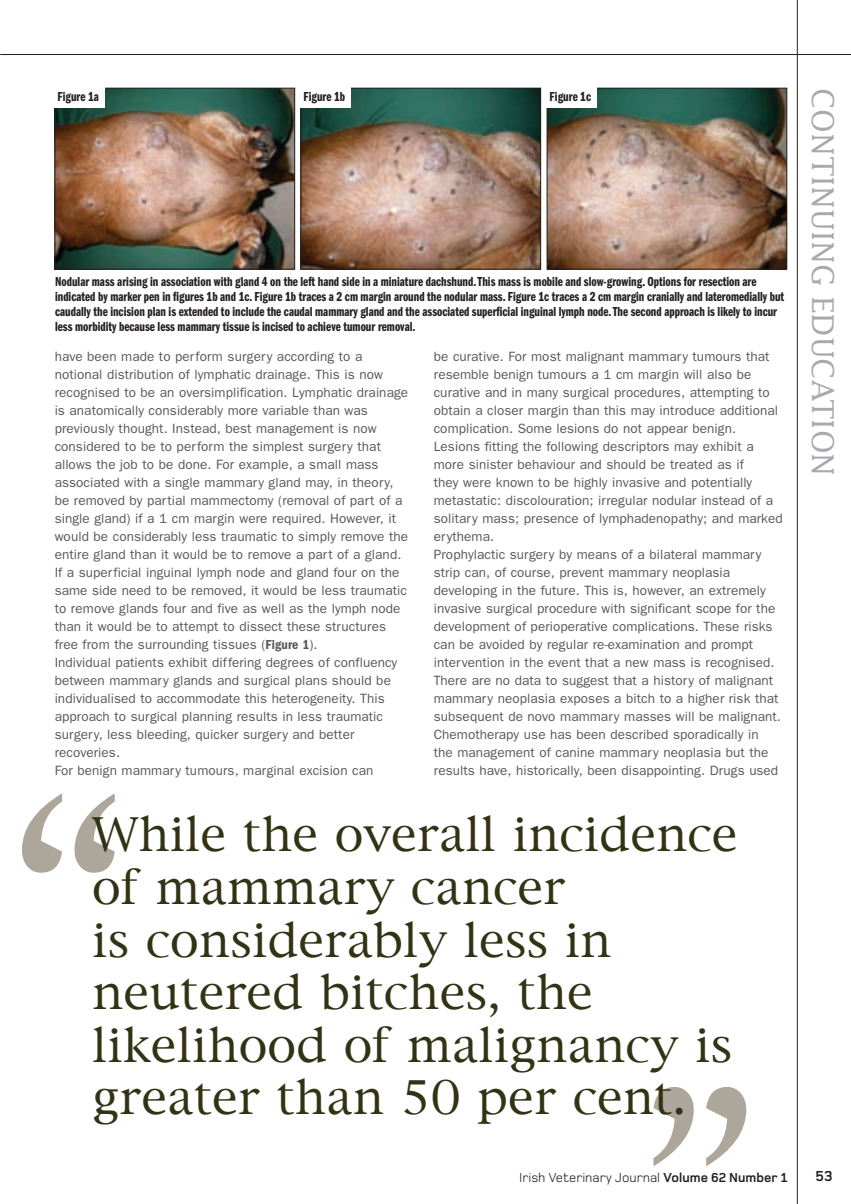
<style>
.page{position:relative;width:851px;height:1204px;background:#fff}
.page>*{position:absolute;margin:0;border:0;box-sizing:border-box;transform-origin:0 0}
.t1{font:255px "New York";color:#aca79a}
.t2{font:45px/52.5px "New York";color:#323214}
.t3{font:30px "Lucida";color:#a8a9ad}
.t4{font:700 15px "Foundry Monoline";color:#231f20}
.t5{font:13.5px/18px "Franklin Gothic";letter-spacing:.005em;color:#57585a}
.t6{font:13.5px/15px "Franklin Gothic Demi Cmpr";color:#231f20}
.t7{font:13.5px "Foundry Monoline";color:#231f20}
.s1{font-weight:600;font-stretch:condensed}
.s2{font-weight:700}
</style>
<div class="page">
<hr style="left:1px;top:54px;width:850px;height:1px;background:#231f20">
<hr style="left:797px;top:0;width:1px;height:1203px;background:#231f20">
<img style="left:57px;top:90px;width:236px;height:177px">
<div style="left:55px;top:88px;width:240px;height:181px;border:1px solid #231f20"></div>
<img style="left:303px;top:90px;width:236px;height:177px">
<div style="left:301px;top:88px;width:240px;height:181px;border:1px solid #231f20"></div>
<img style="left:549px;top:90px;width:236px;height:177px">
<div style="left:547px;top:88px;width:240px;height:181px;border:1px solid #231f20"></div>
<div style="left:53px;top:86px;width:52px;height:22px;background:#fff"></div>
<div style="left:299px;top:86px;width:52px;height:22px;background:#fff"></div>
<div style="left:545px;top:86px;width:52px;height:22px;background:#fff"></div>
<p class="t6" style="left:57px;top:89px;width:43px">Figure 1a</p>
<p class="t6" style="left:303px;top:89px;width:43px">Figure 1b</p>
<p class="t6" style="left:550px;top:89px;width:43px">Figure 1c</p>
<p class="t6" style="left:55px;top:274px;width:731px">Nodular mass arising in association with gland 4 on the left hand side in a miniature dachshund. This mass is mobile and slow-growing. Options for resection are indicated by marker pen in figures 1b and 1c. Figure 1b traces a 2 cm margin around the nodular mass. Figure 1c traces a 2 cm margin cranially and lateromedially but caudally the incision plan is extended to include the caudal mammary gland and the associated superficial inguinal lymph node. The second approach is likely to incur less morbidity because less mammary tissue is incised to achieve tumour removal.</p>
<p class="t5" style="left:55px;top:347px;width:355px">have been made to perform surgery according to a notional distribution of lymphatic drainage. This is now recognised to be an oversimplification. Lymphatic drainage is anatomically considerably more variable than was previously thought. Instead, best management is now considered to be to perform the simplest surgery that allows the job to be done. For example, a small mass associated with a single mammary gland may, in theory, be removed by partial mammectomy (removal of part of a single gland) if a 1 cm margin were required. However, it would be considerably less traumatic to simply remove the entire gland than it would be to remove a part of a gland.<br>If a superficial inguinal lymph node and gland four on the same side need to be removed, it would be less traumatic to remove glands four and five as well as the lymph node than it would be to attempt to dissect these structures free from the surrounding tissues (<span class="s1">Figure 1</span>).<br>Individual patients exhibit differing degrees of confluency between mammary glands and surgical plans should be individualised to accommodate this heterogeneity. This approach to surgical planning results in less traumatic surgery, less bleeding, quicker surgery and better recoveries.<br>For benign mammary tumours, marginal excision can</p>
<p class="t5" style="left:434px;top:347px;width:350px">be curative. For most malignant mammary tumours that resemble benign tumours a 1 cm margin will also be curative and in many surgical procedures, attempting to obtain a closer margin than this may introduce additional complication. Some lesions do not appear benign.<br>Lesions fitting the following descriptors may exhibit a more sinister behaviour and should be treated as if<br>they were known to be highly invasive and potentially metastatic: discolouration; irregular nodular instead of a solitary mass; presence of lymphadenopathy; and marked erythema.<br>Prophylactic surgery by means of a bilateral mammary strip can, of course, prevent mammary neoplasia developing in the future. This is, however, an extremely invasive surgical procedure with significant scope for the development of perioperative complications. These risks can be avoided by regular re-examination and prompt intervention in the event that a new mass is recognised.<br>There are no data to suggest that a history of malignant mammary neoplasia exposes a bitch to a higher risk that subsequent de novo mammary masses will be malignant.<br>Chemotherapy use has been described sporadically in<br>the management of canine mammary neoplasia but the results have, historically, been disappointing. Drugs used</p>
<h1 class="t1" style="left:1px;top:740px;width:137px">“</h1>
<h2 class="t2" style="left:92px;top:812px;width:647px">While the overall incidence of mammary cancer<br>is considerably less in neutered bitches, the likelihood of malignancy is greater than 50 per cent.</h2>
<h1 class="t1" style="left:768px;top:1219px;width:137px;rotate:-180deg">“</h1>
<p class="t7" style="left:519px;top:1170px;width:270px">Irish Veterinary Journal <span class="s2">Volume 62 Number 1</span></p>
<h3 class="t3" style="left:842px;top:88px;width:386px;rotate:90deg">continuing education</h3>
<p class="t4" style="left:816px;top:1168px;width:19px">53</p>
</div>
